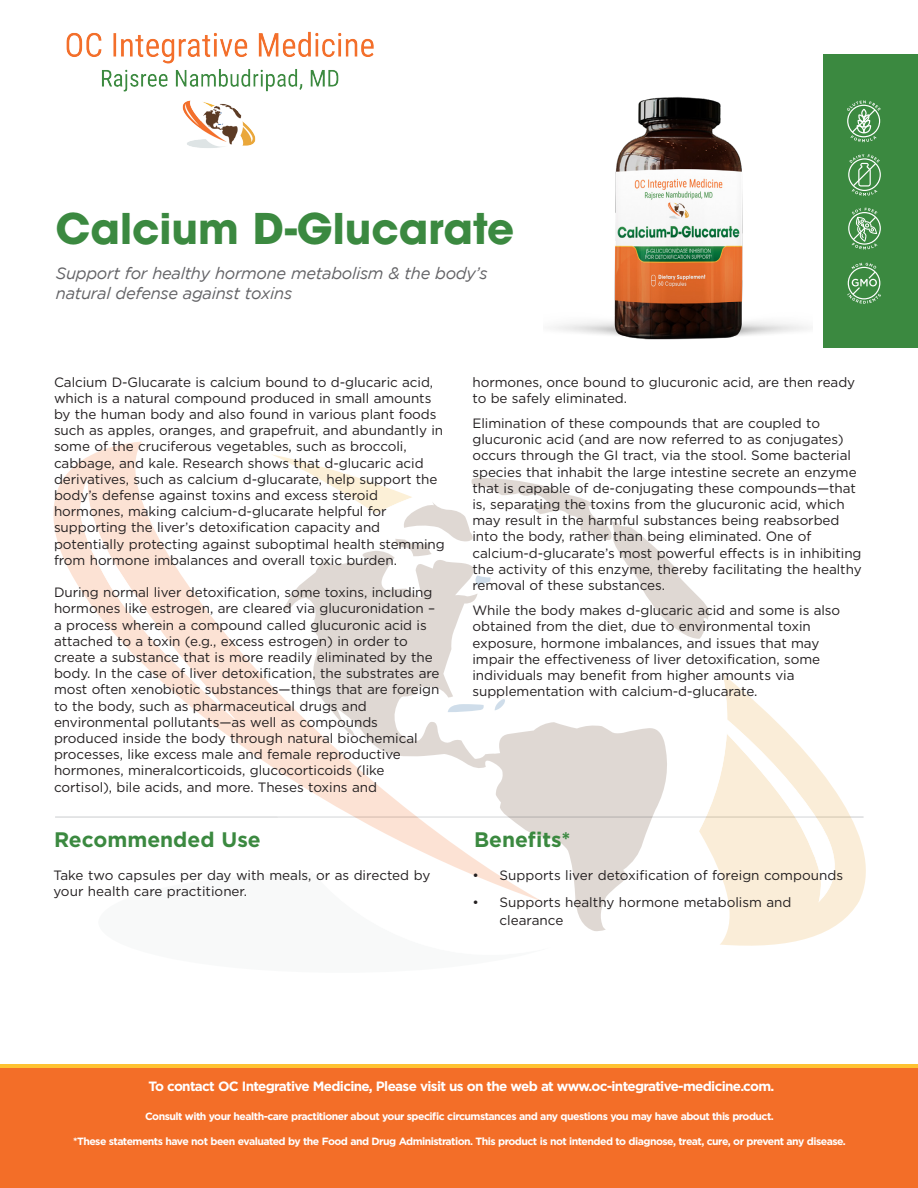
<style>
.page{position:relative;width:918px;height:1188px;background:#fff}
.page>*{position:absolute;margin:0;border:0;box-sizing:border-box;transform-origin:0 0}
.t1{font:700 42px "ITC Avant Garde Pro";color:#3b8940}
.t2{font:700 21px "Gotham";color:#3b8940}
.t3{font:italic 16.5px/19.8px "Gotham";letter-spacing:-.02em;color:#636366}
.t4{font:13.5px/16.2px "Gotham";letter-spacing:-.005em;color:#231f20}
.t5{font:700 13.5px "Gotham";letter-spacing:-.05em;color:#fff}
.t6{font:700 10.5px "Gotham";letter-spacing:-.05em;color:#fff}
</style>
<div class="page">
<div style="left:0;top:1064px;width:918px;height:9px;background:#fec231"></div>
<div style="left:824px;top:54px;width:94px;height:294px;background:#3b8940"></div>
<div style="left:0;top:1068px;width:918px;height:120px;background:#f36e28"></div>
<img style="left:66px;top:31px;width:308px;height:117px">
<img style="left:553px;top:97px;width:255px;height:243px">
<svg style="left:720px;top:678px;width:146px;height:268px"></svg>
<svg style="left:727px;top:720px;width:113px;height:183px"></svg>
<svg style="left:670px;top:674px;width:57px;height:253px"></svg>
<svg style="left:543px;top:722px;width:127px;height:209px;fill:#dfd8d3"></svg>
<svg style="left:543px;top:486px;width:166px;height:153px"></svg>
<svg style="left:53px;top:441px;width:490px;height:460px"></svg>
<svg style="left:78px;top:480px;width:160px;height:242px"></svg>
<svg style="left:847px;top:263px;width:34px;height:41px"></svg>
<svg style="left:848px;top:154px;width:33px;height:42px"></svg>
<svg style="left:848px;top:208px;width:33px;height:42px"></svg>
<svg style="left:847px;top:100px;width:34px;height:42px"></svg>
<p class="t1" style="left:56px;top:200px;width:460px">Calcium D-Glucarate</p>
<p class="t3" style="left:56px;top:263px;width:433px">Support for healthy hormone metabolism &amp; the body’s natural defense against toxins</p>
<p class="t4" style="left:54px;top:373px;width:392px">Calcium D-Glucarate is calcium bound to d-glucaric acid, which is a natural compound produced in small amounts by the human body and also found in various plant foods such as apples, oranges, and grapefruit, and abundantly in some of the cruciferous vegetables, such as broccoli, cabbage, and kale. Research shows that d-glucaric acid derivatives, such as calcium d-glucarate, help support the body’s defense against toxins and excess steroid hormones, making calcium-d-glucarate helpful for supporting the liver’s detoxification capacity and potentially protecting against suboptimal health stemming from hormone imbalances and overall toxic burden.</p>
<p class="t4" style="left:54px;top:584px;width:387px">During normal liver detoxification, some toxins, including hormones like estrogen, are cleared via glucuronidation – a process wherein a compound called glucuronic acid is attached to a toxin (e.g., excess estrogen) in order to create a substance that is more readily eliminated by the body. In the case of liver detoxification, the substrates are most often xenobiotic substances—things that are foreign to the body, such as pharmaceutical drugs and environmental pollutants—as well as compounds produced inside the body through natural biochemical processes, like excess male and female reproductive hormones, mineralcorticoids, glucocorticoids (like cortisol), bile acids, and more. Theses toxins and</p>
<p class="t4" style="left:472px;top:373px;width:384px">hormones, once bound to glucuronic acid, are then ready to be safely eliminated.</p>
<p class="t4" style="left:472px;top:415px;width:391px">Elimination of these compounds that are coupled to glucuronic acid (and are now referred to as conjugates) occurs through the GI tract, via the stool. Some bacterial species that inhabit the large intestine secrete an enzyme that is capable of de-conjugating these compounds—that is, separating the toxins from the glucuronic acid, which may result in the harmful substances being reabsorbed into the body, rather than being eliminated. One of calcium-d-glucarate’s most powerful effects is in inhibiting the activity of this enzyme, thereby facilitating the healthy removal of these substances.</p>
<p class="t4" style="left:472px;top:602px;width:369px">While the body makes d-glucaric acid and some is also obtained from the diet, due to environmental toxin exposure, hormone imbalances, and issues that may impair the effectiveness of liver detoxification, some individuals may benefit from higher amounts via supplementation with calcium-d-glucarate.</p>
<p class="t2" style="left:54px;top:826px;width:208px">Recommended Use</p>
<p class="t2" style="left:474px;top:826px;width:98px">Benefits*</p>
<p class="t4" style="left:53px;top:867px;width:378px">Take two capsules per day with meals, or as directed by your health care practitioner.</p>
<p class="t4" style="left:472px;top:867px;width:372px">• Supports liver detoxification of foreign compounds</p>
<p class="t4" style="left:500px;top:893px;width:294px;line-height:18px;text-indent:-27px">• Supports healthy hormone metabolism and clearance</p>
<p class="t5" style="left:148px;top:1077px;width:627px">To contact OC Integrative Medicine, Please visit us on the web at www.oc-integrative-medicine.com.</p>
<p class="t6" style="left:145px;top:1109px;width:630px">Consult with your health‑care practitioner about your specific circumstances and any questions you may have about this product.</p>
<p class="t6" style="left:73px;top:1134px;width:774px">*These statements have not been evaluated by the Food and Drug Administration. This product is not intended to diagnose, treat, cure, or prevent any disease.</p>
</div>
